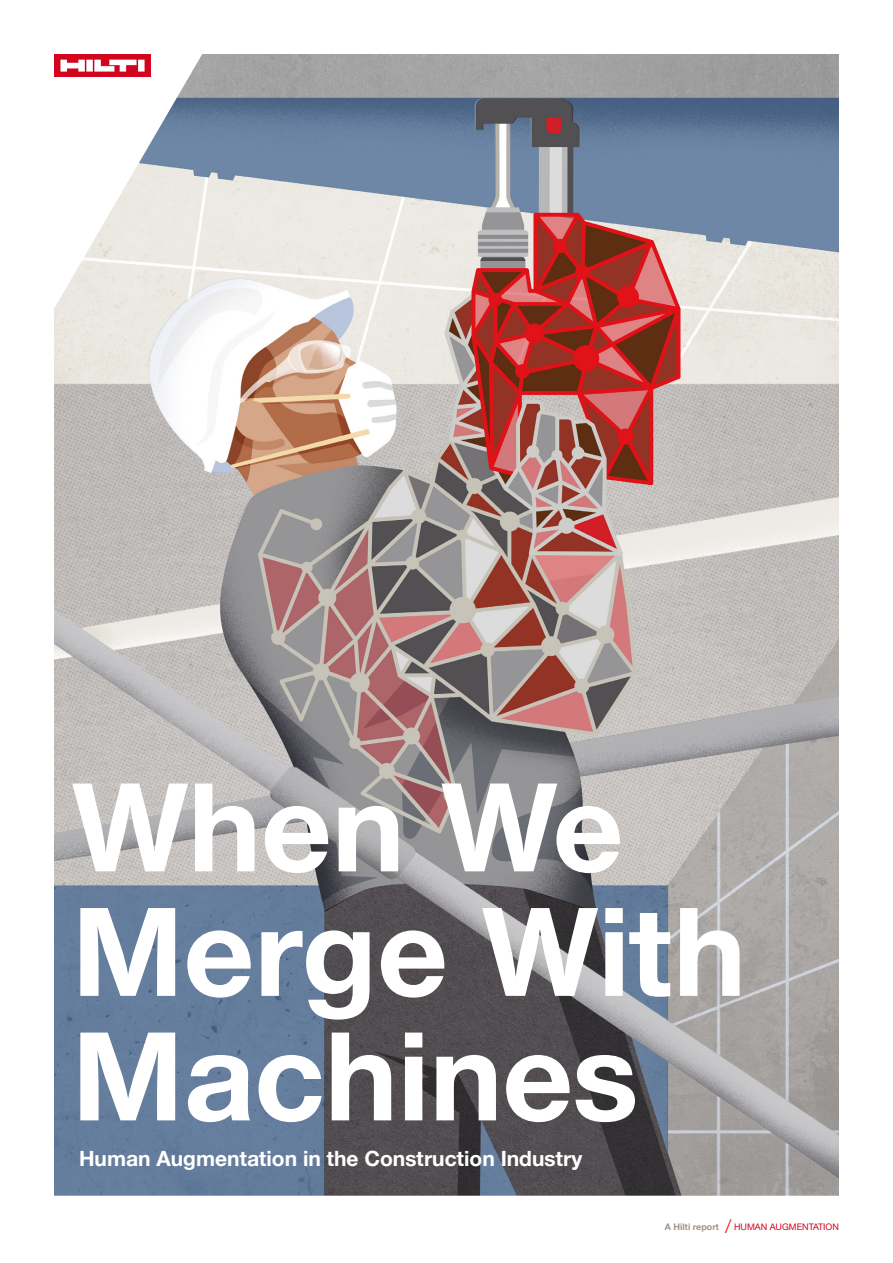
<style>
.page{position:relative;width:893px;height:1263px;background:#fff}
.page>*{position:absolute;margin:0;border:0;box-sizing:border-box;transform-origin:0 0}
.t1{font:700 123px/124.5px "Hilti";color:#fff}
.t2{font:700 21px "Hilti";color:#fff}
.t3{font:9px "Hilti";color:#d2051e}
.s1{font-weight:700;color:#a19385}
.s2{font-size:15px;color:#f00}
</style>
<div class="page">
<img style="left:54px;top:54px;width:785px;height:1142px">
<svg style="left:54px;top:54px;width:180px;height:347px"></svg>
<img style="left:54px;top:54px;width:97px;height:23px">
<p class="t1" style="left:72px;top:767px;width:676px">When We<br>Merge With<br>Machines</p>
<p class="t2" style="left:79px;top:1146px;width:505px">Human Augmentation in the Construction Industry</p>
<p class="t3" style="left:665px;top:1222px;width:175px"><span class="s1">A Hilti report</span> <span class="s2">/</span> HUMAN AUGMENTATION</p>
</div>
